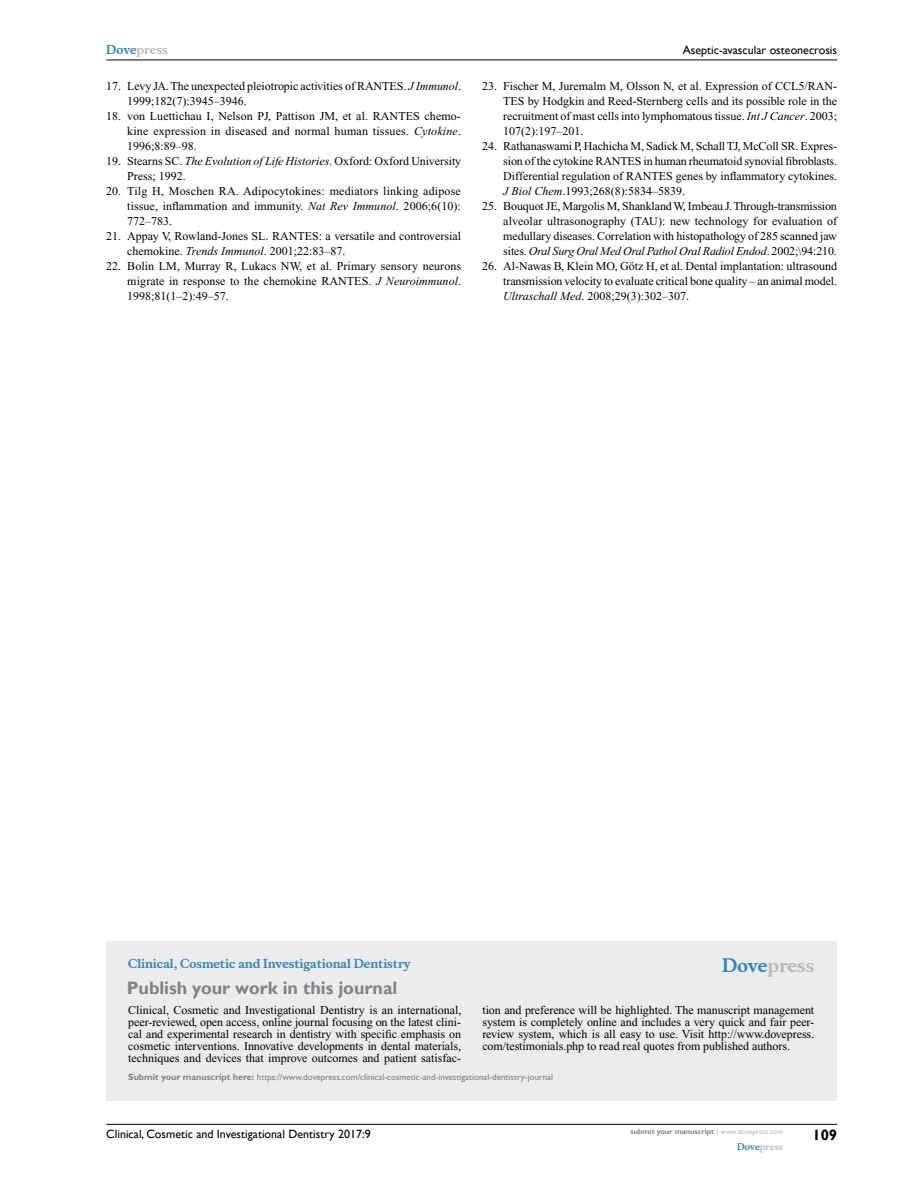
<style>
.page{position:relative;width:918px;height:1188px;background:#fff}
.page>*{position:absolute;margin:0;border:0;box-sizing:border-box;transform-origin:0 0}
.t1{font:700 18px "Gill Sans";color:#808285}
.t2{font:700 18px "Musee";color:#b8babc}
.t3{font:700 15px "Gill Sans";color:#000}
.t4{font:12px/15px "Times New Roman";color:#000;text-align:justify}
.t5{font:12px "Gill Sans";color:#000}
.t6{font:700 12px "Musee";color:#3785ad}
.t7{font:700 12px "Musee";color:#b8babc}
.t8{font:9px "Gill Sans";color:#808285}
.t9{font:700 9px "Musee";color:#b8babc}
.t10{font:700 7.5px "Gill Sans";color:#808285}
.s1{color:#3785ad}
.s2{font-style:italic}
.s3{font-weight:700}
.s4{font-weight:400;color:#b8babc}
</style>
<div class="page">
<div style="left:106px;top:941px;width:731px;height:159px;background:#ebebec"></div>
<hr style="left:106px;top:1124px;width:731px;height:1px;background:#000">
<hr style="left:106px;top:60px;width:731px;height:1px;background:#000">
<p class="t7" style="left:106px;top:43px;width:63px"><span class="s1">Dove</span>press</p>
<p class="t4" style="left:127px;top:79px;width:335px;text-indent:-21px">17. Levy JA. The unexpected pleiotropic activities of RANTES. <span class="s2">J Immunol</span>.<br>1999;182(7):3945–3946.</p>
<p class="t4" style="left:127px;top:109px;width:335px;text-indent:-21px">18. von Luettichau I, Nelson PJ, Pattison JM, et al. RANTES chemo&shy;kine expression in diseased and normal human tissues. <span class="s2">Cytokine</span>.<br>1996;8:89–98.</p>
<p class="t4" style="left:127px;top:154px;width:336px;text-indent:-21px">19. Stearns SC. <span class="s2">The Evolution of Life Histories</span>. Oxford: Oxford University<br>Press; 1992.</p>
<p class="t4" style="left:127px;top:184px;width:335px;text-indent:-21px">20. Tilg H, Moschen RA. Adipocytokines: mediators linking adipose tissue, inflammation and immunity. <span class="s2">Nat Rev Immunol</span>. 2006;6(10):<br>772–783.</p>
<p class="t4" style="left:127px;top:229px;width:335px;text-indent:-21px">21. Appay V, Rowland-Jones SL. RANTES: a versatile and controversial chemokine. <span class="s2">Trends Immunol</span>. 2001;22:83–87.</p>
<p class="t4" style="left:127px;top:259px;width:335px;text-indent:-21px">22. Bolin LM, Murray R, Lukacs NW, et al. Primary sensory neurons migrate in response to the chemokine RANTES. <span class="s2">J Neuroimmunol</span>.<br>1998;81(1–2):49–57.</p>
<p class="t5" style="left:683px;top:43px;width:156px">Aseptic-avascular osteonecrosis</p>
<p class="t4" style="left:503px;top:79px;width:335px;text-indent:-21px">23. Fischer M, Juremalm M, Olsson N, et al. Expression of CCL5/RAN-TES by Hodgkin and Reed-Sternberg cells and its possible role in the recruitment of mast cells into lymphomatous tissue. <span class="s2">Int J Cancer</span>. 2003; 107(2):197–201.</p>
<p class="t4" style="left:503px;top:139px;width:335px;text-indent:-21px">24. Rathanaswami P, Hachicha M, Sadick M, Schall TJ, McColl SR. Expres&shy;sion of the cytokine RANTES in human rheumatoid synovial fibroblasts.<br>Differential regulation of RANTES genes by inflammatory cytokines.<br><span class="s2">J Biol Chem</span>.1993;268(8):5834–5839.</p>
<p class="t4" style="left:503px;top:199px;width:335px;text-indent:-21px">25. Bouquot JE, Margolis M, Shankland W, Imbeau J. Through-transmission alveolar ultrasonography (TAU): new technology for evaluation of medullary diseases. Correlation with histopathology of 285 scanned jaw sites. <span class="s2">Oral Surg Oral Med Oral Pathol Oral Radiol Endod</span>. 2002;\94:210.</p>
<p class="t4" style="left:503px;top:259px;width:335px;text-indent:-21px">26. Al-Nawas B, Klein MO, Götz H, et al. Dental implantation: ultrasound transmission velocity to evaluate critical bone quality – an animal model.<br><span class="s2">Ultraschall Med</span>. 2008;29(3):302–307.</p>
<p class="t6" style="left:128px;top:956px;width:284px">Clinical, Cosmetic and Investigational Dentistry</p>
<h1 class="t1" style="left:127px;top:977px;width:272px">Publish your work in this journal</h1>
<h1 class="t2" style="left:722px;top:955px;width:94px"><span class="s1">Dove</span>press</h1>
<p class="t4" style="left:128px;top:1004px;width:335px;line-height:12px">Clinical, Cosmetic and Investigational Dentistry is an international, peer-reviewed, open access, online journal focusing on the latest clini&shy;cal and experimental research in dentistry with specific emphasis on cosmetic interventions. Innovative developments in dental materials, techniques and devices that improve outcomes and patient satisfac-</p>
<p class="t4" style="left:482px;top:1004px;width:333px;line-height:12px">tion and preference will be highlighted. The manuscript management system is completely online and includes a very quick and fair peer&shy;review system, which is all easy to use. Visit http://www.dovepress. com/testimonials.php to read real quotes from published authors.</p>
<p class="t8" style="left:128px;top:1072px;width:426px"><span class="s3">Submit your manuscript here:</span> https://www.dovepress.com/clinical-cosmetic-and-investigational-dentistry-journal</p>
<p class="t5" style="left:106px;top:1127px;width:266px">Clinical, Cosmetic and Investigational Dentistry 2017:9</p>
<p class="t10" style="left:631px;top:1127px;width:154px">submit your manuscript <span class="s4">| www.dovepress.com</span></p>
<p class="t9" style="left:737px;top:1141px;width:48px"><span class="s1">Dove</span>press</p>
<p class="t3" style="left:812px;top:1126px;width:26px">109</p>
</div>
